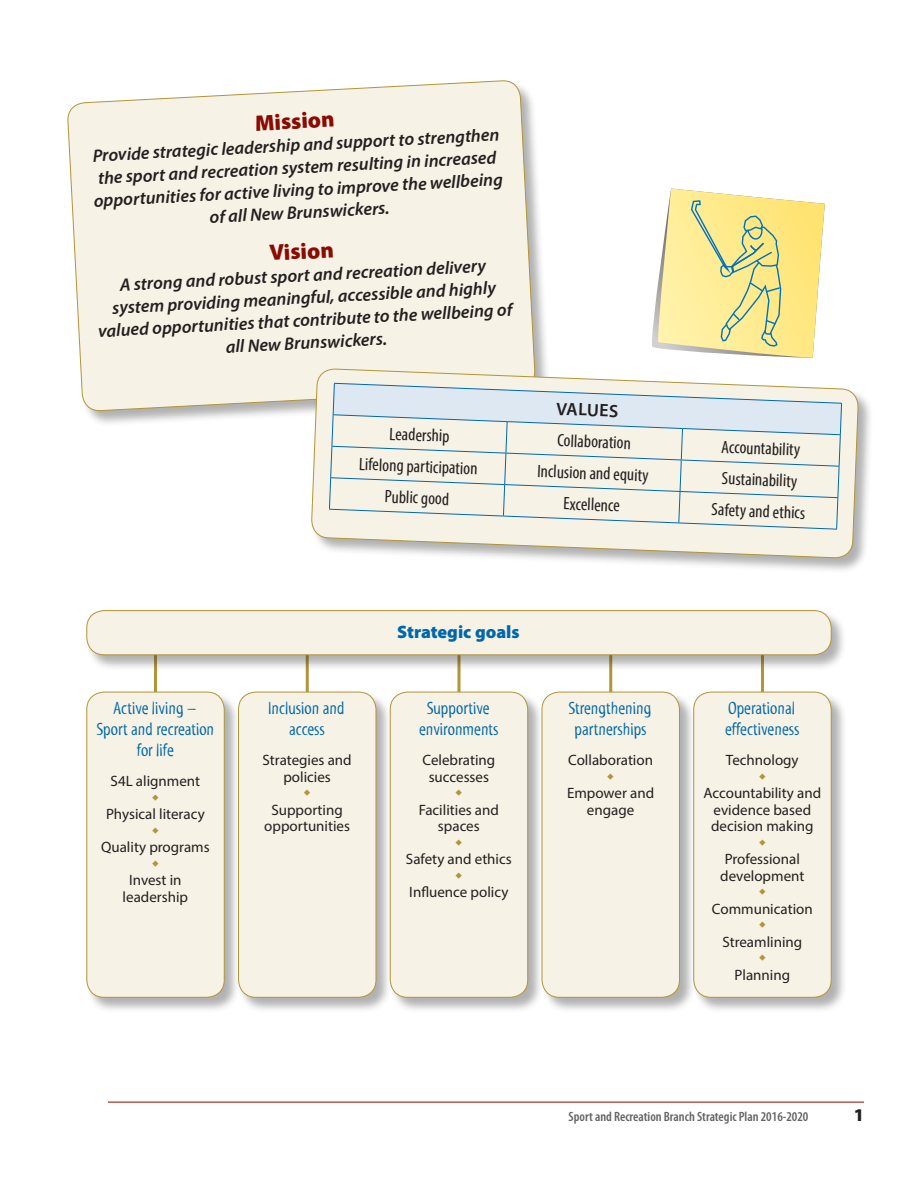
<style>
.page{position:relative;width:918px;height:1188px;background:#fff}
.page>*{position:absolute;margin:0;border:0;box-sizing:border-box;transform-origin:0 0}
.subheading{font:900 22.5px "Myriad Pro";color:#8b0a02}
.text{font:italic 600 18px/22.5px "Myriad Pro";color:#231f20;text-align:center}
.goals_heading{font:18px/21px "Myriad Std Tilt";color:#0068a9;text-align:center}
.text-2{font:condensed 18px "Myriad Pro";color:#231f20}
.subheading-2{font:900 18px "Myriad Pro";color:#0068a9}
.text-3{font:600 18px "Myriad Pro";color:#231f20}
.t1{font:900 18px "Myriad Pro";color:#231f20}
.goals_list{font:15px/16.5px "Myriad Pro";color:#231f20;text-align:center}
.t2{font:600 condensed 13.5px "Myriad Pro";color:#636366}
</style>
<div class="page">
<hr style="left:108px;top:1102px;width:756px;height:1px;background:#8b0a02">
<hr style="left:154px;top:651px;width:3px;height:142px;background:#b19539">
<hr style="left:306px;top:651px;width:3px;height:142px;background:#b19539">
<hr style="left:609px;top:651px;width:3px;height:142px;background:#b19539">
<hr style="left:458px;top:651px;width:2px;height:142px;background:#b19539">
<hr style="left:761px;top:651px;width:3px;height:142px;background:#b19539">
<div style="left:67px;top:80px;width:484px;height:347px;background:#231f20;opacity:.35"></div>
<svg style="left:67px;top:80px;width:469px;height:343px;background:#f4f0e4"></svg>
<div style="left:311px;top:368px;width:563px;height:206px;background:#231f20;opacity:.35"></div>
<svg style="left:311px;top:368px;width:548px;height:191px;background:#e8e9e2"></svg>
<div style="left:86px;top:691px;width:154px;height:322px;background:#231f20;opacity:.35"></div>
<div style="left:87px;top:692px;width:137px;height:305px;background:#f6f2e5;border-radius:18px"></div>
<div style="left:86px;top:692px;width:139px;height:306px;border:1px solid #b19539;border-radius:18px"></div>
<div style="left:237px;top:691px;width:155px;height:322px;background:#231f20;opacity:.35"></div>
<div style="left:239px;top:692px;width:137px;height:305px;background:#f6f2e5;border-radius:18px"></div>
<div style="left:238px;top:692px;width:138px;height:306px;border:1px solid #b19539;border-radius:18px"></div>
<div style="left:389px;top:691px;width:155px;height:322px;background:#231f20;opacity:.35"></div>
<div style="left:390px;top:692px;width:138px;height:305px;background:#f6f2e5;border-radius:18px"></div>
<div style="left:390px;top:692px;width:138px;height:306px;border:1px solid #b19539;border-radius:18px"></div>
<div style="left:541px;top:691px;width:154px;height:322px;background:#231f20;opacity:.35"></div>
<div style="left:542px;top:692px;width:137px;height:305px;background:#f6f2e5;border-radius:18px"></div>
<div style="left:542px;top:692px;width:138px;height:306px;border:1px solid #b19539;border-radius:18px"></div>
<div style="left:693px;top:691px;width:154px;height:322px;background:#231f20;opacity:.35"></div>
<div style="left:694px;top:692px;width:137px;height:305px;background:#f6f2e5;border-radius:18px"></div>
<div style="left:693px;top:692px;width:139px;height:306px;border:1px solid #b19539;border-radius:18px"></div>
<div style="left:86px;top:609px;width:761px;height:62px;background:#231f20;opacity:.35"></div>
<div style="left:87px;top:611px;width:744px;height:44px;background:#f6f2e5;border-radius:18px"></div>
<div style="left:86px;top:610px;width:746px;height:45px;border:1px solid #b19539;border-radius:18px"></div>
<svg style="left:641px;top:188px;width:197px;height:187px"></svg>
<p class="subheading" style="left:254px;top:108px;width:81px;rotate:-3deg">Mission</p>
<p class="text" style="left:91px;top:144px;width:411px;rotate:-3deg">Provide strategic leadership and support to strengthen the sport and recreation system resulting in increased opportunities for active living to improve the wellbeing of all New Brunswickers.</p>
<p class="subheading" style="left:269px;top:238px;width:66px;rotate:-3deg">Vision</p>
<p class="text" style="left:95px;top:274px;width:416px;rotate:-3deg">A strong and robust sport and recreation delivery system providing meaningful, accessible and highly valued opportunities that contribute to the wellbeing of all New Brunswickers.</p>
<p class="text-3" style="left:557px;top:397px;width:63px;rotate:2deg">VALUES</p>
<p class="text-2" style="left:390px;top:423px;width:62px;rotate:2deg">Leadership</p>
<p class="text-2" style="left:558px;top:429px;width:75px;rotate:2deg">Collaboration</p>
<p class="text-2" style="left:722px;top:436px;width:80px;rotate:2deg">Accountability</p>
<p class="text-2" style="left:359px;top:453px;width:120px;rotate:2deg">Lifelong participation</p>
<p class="text-2" style="left:538px;top:460px;width:113px;rotate:2deg">Inclusion and equity</p>
<p class="text-2" style="left:722px;top:467px;width:77px;rotate:2deg">Sustainability</p>
<p class="text-2" style="left:385px;top:486px;width:66px;rotate:2deg">Public good</p>
<p class="text-2" style="left:564px;top:493px;width:58px;rotate:2deg">Excellence</p>
<p class="text-2" style="left:712px;top:499px;width:95px;rotate:2deg">Safety and ethics</p>
<p class="goals_heading" style="left:97px;top:698px;width:119px">Active living –<br>Sport and recreation for life</p>
<p class="goals_list" style="left:111px;top:772px;width:91px">S4L alignment</p>
<p class="goals_list" style="left:106px;top:805px;width:100px">Physical literacy</p>
<p class="goals_list" style="left:101px;top:838px;width:110px">Quality programs</p>
<p class="goals_list" style="left:123px;top:871px;width:67px">Invest in leadership</p>
<p class="goals_heading" style="left:268px;top:698px;width:78px">Inclusion and access</p>
<p class="goals_list" style="left:263px;top:751px;width:91px">Strategies and policies</p>
<p class="goals_list" style="left:264px;top:801px;width:87px">Supporting opportunities</p>
<p class="subheading-2" style="left:397px;top:620px;width:124px">Strategic goals</p>
<p class="goals_heading" style="left:419px;top:698px;width:81px">Supportive environments</p>
<p class="goals_list" style="left:422px;top:751px;width:74px">Celebrating successes</p>
<p class="goals_list" style="left:419px;top:801px;width:82px">Facilities and spaces</p>
<p class="goals_list" style="left:406px;top:850px;width:107px">Safety and ethics</p>
<p class="goals_list" style="left:409px;top:883px;width:101px">Influence policy</p>
<p class="goals_heading" style="left:569px;top:698px;width:84px">Strengthening partnerships</p>
<p class="goals_list" style="left:568px;top:751px;width:86px">Collaboration</p>
<p class="goals_list" style="left:567px;top:784px;width:89px">Empower and engage</p>
<p class="goals_heading" style="left:725px;top:698px;width:76px;text-align:left">Operational effectiveness</p>
<p class="goals_list" style="left:726px;top:751px;width:74px">Technology</p>
<p class="goals_list" style="left:704px;top:784px;width:119px">Accountability and evidence based decision making</p>
<p class="goals_list" style="left:720px;top:850px;width:86px;text-align:left">Professional development</p>
<p class="goals_list" style="left:712px;top:900px;width:102px">Communication</p>
<p class="goals_list" style="left:722px;top:933px;width:81px">Streamlining</p>
<p class="goals_list" style="left:735px;top:966px;width:57px">Planning</p>
<p class="t2" style="left:569px;top:1108px;width:241px">Sport and Recreation Branch Strategic Plan 2016-2020</p>
<p class="t1" style="left:854px;top:1102px;width:12px">1</p>
</div>
